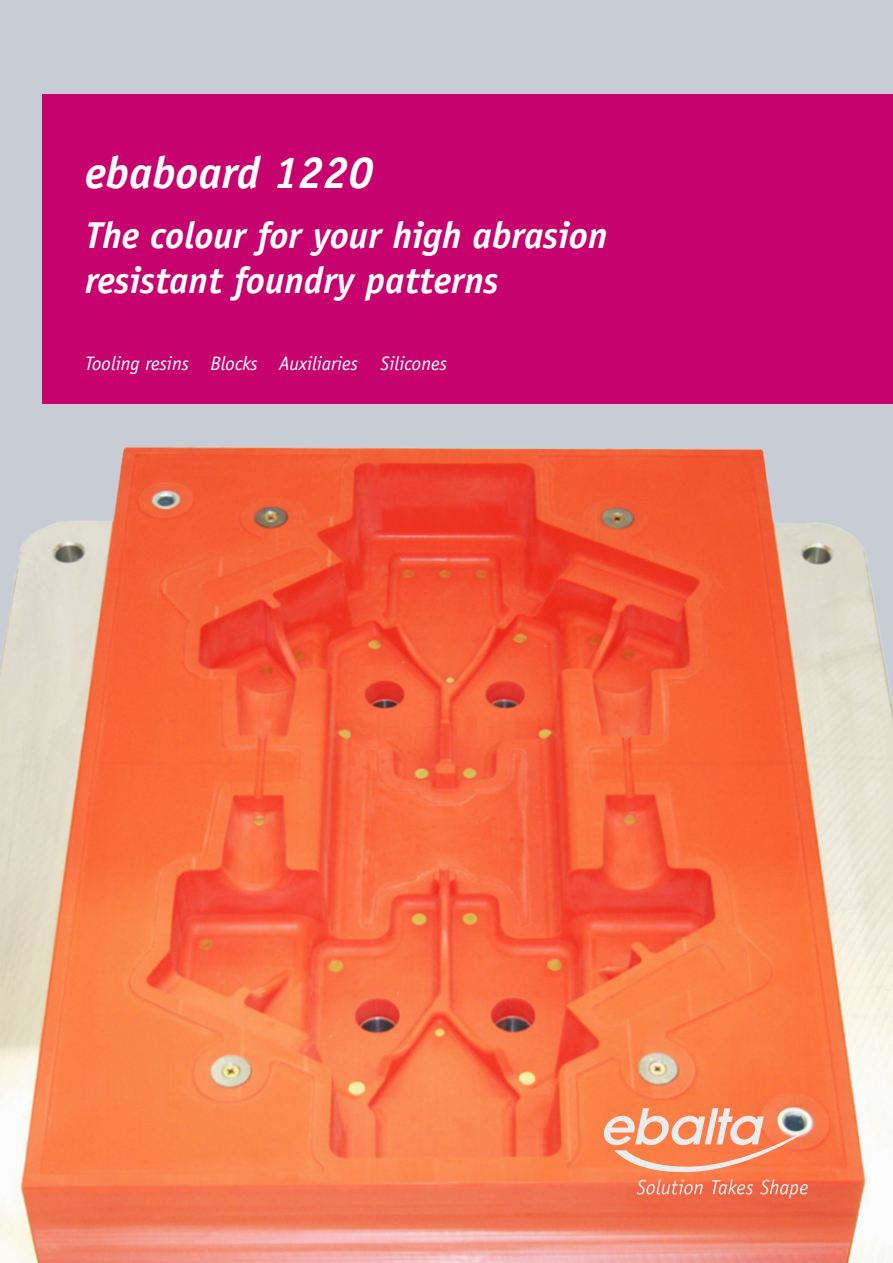
<style>
.page{position:relative;width:893px;height:1263px;background:#c7ccd5}
.page>*{position:absolute;margin:0;border:0;box-sizing:border-box;transform-origin:0 0}
.t1{font:italic 700 45px "Officina Sans";color:#fff}
.t2{font:italic 700 37.5px/45px "Officina Sans";color:#fff}
.t3{font:italic 19.5px "Officina Sans";color:#fff}
</style>
<div class="page">
<img style="left:0;top:403px;width:893px;height:860px">
<div style="left:43px;top:94px;width:850px;height:309px;background:#c7016e"></div>
<svg style="left:604px;top:1108px;width:204px;height:90px;background:#f2936f"></svg>
<p class="t1" style="left:85px;top:146px;width:290px">ebaboard 1220</p>
<p class="t2" style="left:85px;top:213px;width:524px">The colour for your high abrasion resistant foundry patterns</p>
<p class="t3" style="left:85px;top:352px;width:363px">Tooling resins Blocks Auxiliaries Silicones</p>
</div>
